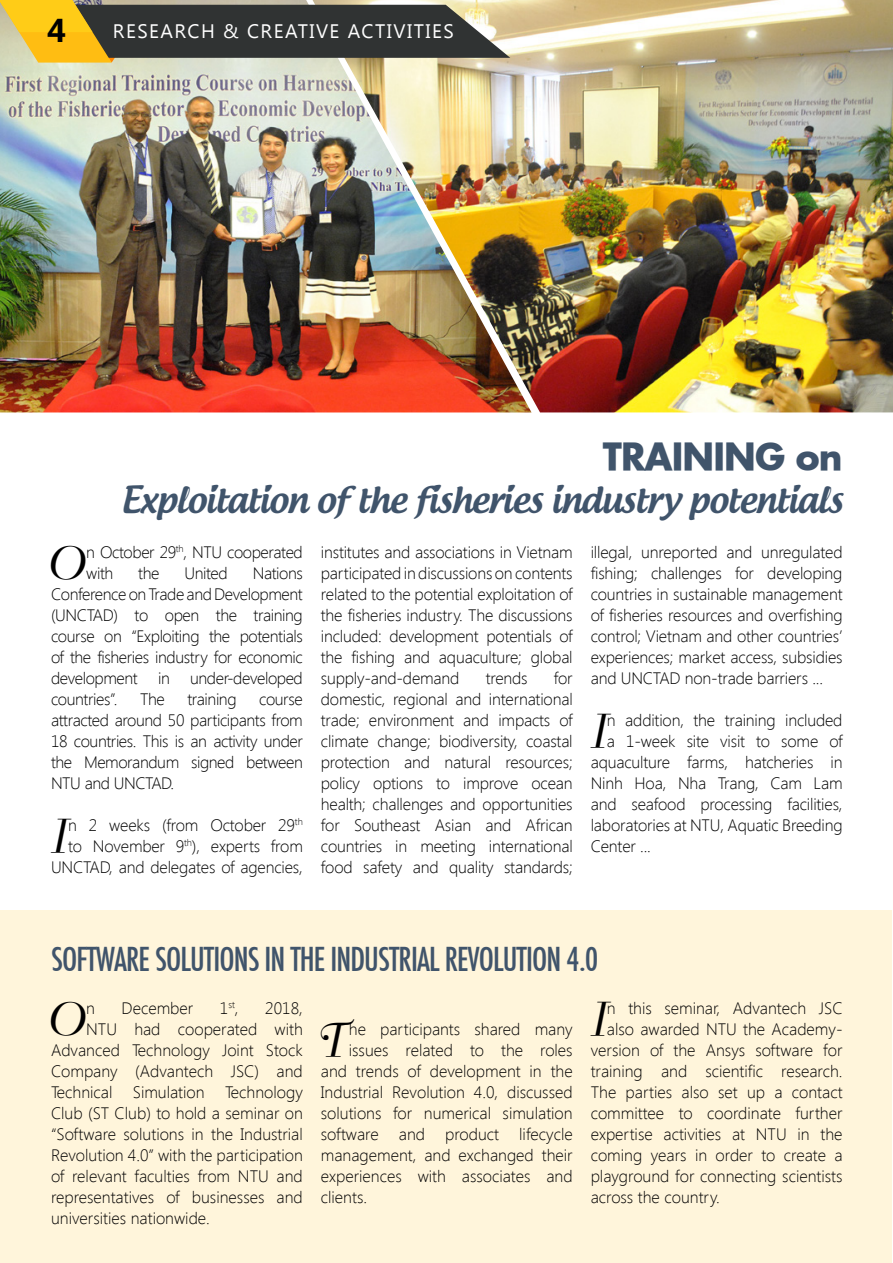
<style>
.page{position:relative;width:893px;height:1263px;background:#fff}
.page>*{position:absolute;margin:0;border:0;box-sizing:border-box;transform-origin:0 0}
.t1{font:46.2px "SFU Belle";color:#000}
.t2{font:36px "SFU Function Condensed";letter-spacing:-.025em;color:#40546b}
.t3{font:36px "UTM Androgyne";letter-spacing:-.025em;color:#40546b}
.t4{font:700 36px "SFU Futura";letter-spacing:-.025em;color:#40546b}
.t5{font:700 33px "Segoe UI";color:#000}
.t6{font:19.5px "Segoe UI";letter-spacing:.075em;color:#fff}
.t7{font:300 16.5px/21px "Segoe UI";color:#000;text-align:justify}
.t8{font:300 16.5px/21px "Segoe UI";letter-spacing:-.025em;color:#000}
</style>
<div class="page">
<div style="left:0;top:910px;width:891px;height:352px;background:#fff5db"></div>
<img style="left:0;top:63px;width:313px;height:349px">
<img style="left:313px;top:0;width:580px;height:412px">
<svg style="left:0;top:0;width:510px;height:63px;background:#736b4b"></svg>
<h3 class="t5" style="left:47px;top:7px;width:20px">4</h3>
<p class="t6" style="left:113px;top:18px;width:342px">RESEARCH &amp; CREATIVE ACTIVITIES</p>
<h2 class="t4" style="left:603px;top:426px;width:241px">TRAINING on</h2>
<h2 class="t3" style="left:121px;top:468px;width:723px">Exploitation of the fisheries industry potentials</h2>
<h1 class="t1" style="left:43px;top:526px;width:40px">O</h1>
<p class="t8" style="left:86px;top:541px;width:218px">n October 29<sup>th</sup>, NTU cooperated with</p>
<p class="t7" style="left:138px;top:562px;width:23px">the</p>
<p class="t7" style="left:184px;top:562px;width:45px">United</p>
<p class="t7" style="left:51px;top:562px;width:253px;text-indent:202px">Nations Conference on Trade and Development (UNCTAD) to open the training course on “Exploiting the potentials of the fisheries industry for economic development in under-developed countries”.</p>
<p class="t7" style="left:140px;top:688px;width:26px">The</p>
<p class="t8" style="left:187px;top:688px;width:51px">training</p>
<p class="t7" style="left:51px;top:688px;width:253px;text-indent:208px">course attracted around 50 participants from 18 countries. This is an activity under the Memorandum signed between NTU and UNCTAD.</p>
<h1 class="t1" style="left:48px;top:799px;width:16px">I</h1>
<p class="t7" style="left:51px;top:814px;width:253px;text-align:right">n 2 weeks (from October 29<sup>th </sup>to November 9<sup>th</sup>), experts from<br>UNCTAD, and delegates of agencies,</p>
<p class="t7" style="left:321px;top:541px;width:253px">institutes and associations in Vietnam participated in discussions on contents related to the potential exploitation of the fisheries industry. The discussions included: development potentials of the fishing and aquaculture; global supply-and-demand</p>
<p class="t7" style="left:321px;top:667px;width:253px;text-indent:233px">for domestic, regional and international trade; environment and impacts of climate change; biodiversity, coastal protection and natural resources; policy options to improve ocean health; challenges and opportunities for Southeast Asian and African countries in meeting international food safety and quality standards;</p>
<p class="t7" style="left:486px;top:667px;width:43px">trends</p>
<p class="t7" style="left:591px;top:541px;width:253px">illegal, unreported and unregulated fishing; challenges for developing countries in sustainable management of fisheries resources and overfishing control; Vietnam and other countries’ experiences; market access, subsidies and UNCTAD non-trade barriers ...</p>
<h1 class="t1" style="left:588px;top:694px;width:16px">I</h1>
<p class="t7" style="left:607px;top:709px;width:237px">n addition, the training included</p>
<p class="t7" style="left:607px;top:730px;width:237px">a 1-week site visit to some of</p>
<p class="t7" style="left:591px;top:751px;width:253px">aquaculture farms, hatcheries in</p>
<p class="t7" style="left:591px;top:772px;width:253px">Ninh Hoa, Nha Trang, Cam Lam</p>
<p class="t7" style="left:591px;top:793px;width:253px">and seafood processing facilities,</p>
<p class="t7" style="left:591px;top:814px;width:253px">laboratories at NTU, Aquatic Breeding</p>
<p class="t7" style="left:591px;top:835px;width:62px">Center ...</p>
<h2 class="t2" style="left:51px;top:931px;width:549px">SOFTWARE SOLUTIONS IN THE INDUSTRIAL REVOLUTION 4.0</h2>
<h1 class="t1" style="left:43px;top:982px;width:40px">O</h1>
<p class="t7" style="left:86px;top:997px;width:10px">n</p>
<p class="t7" style="left:122px;top:997px;width:73px">December</p>
<p class="t7" style="left:220px;top:997px;width:20px">1<sup>st</sup>,</p>
<p class="t7" style="left:265px;top:997px;width:39px">2018,</p>
<p class="t7" style="left:86px;top:1018px;width:218px">NTU had cooperated with</p>
<p class="t7" style="left:51px;top:1039px;width:253px">Advanced Technology Joint Stock</p>
<p class="t7" style="left:51px;top:1060px;width:253px">Company (Advantech JSC) and</p>
<p class="t7" style="left:51px;top:1081px;width:253px">Technical Simulation Technology</p>
<p class="t7" style="left:51px;top:1102px;width:253px">Club (ST Club) to hold a seminar on</p>
<p class="t7" style="left:51px;top:1123px;width:253px">“Software solutions in the Industrial</p>
<p class="t7" style="left:51px;top:1144px;width:253px">Revolution 4.0” with the participation</p>
<p class="t7" style="left:51px;top:1165px;width:253px">of relevant faculties from NTU and</p>
<p class="t7" style="left:51px;top:1186px;width:253px">representatives of businesses and</p>
<p class="t7" style="left:51px;top:1207px;width:160px">universities nationwide.</p>
<h1 class="t1" style="left:313px;top:1003px;width:32px">T</h1>
<p class="t7" style="left:349px;top:1018px;width:225px">he participants shared many</p>
<p class="t7" style="left:349px;top:1039px;width:225px">issues related to the roles</p>
<p class="t7" style="left:321px;top:1060px;width:253px">and trends of development in the</p>
<p class="t7" style="left:321px;top:1081px;width:253px">Industrial Revolution 4.0, discussed</p>
<p class="t7" style="left:321px;top:1102px;width:253px">solutions for numerical simulation</p>
<p class="t7" style="left:321px;top:1123px;width:253px">software and product lifecycle</p>
<p class="t7" style="left:321px;top:1144px;width:253px">management, and exchanged their</p>
<p class="t7" style="left:321px;top:1165px;width:253px">experiences with associates and</p>
<p class="t7" style="left:321px;top:1186px;width:48px">clients.</p>
<p class="t7" style="left:607px;top:997px;width:237px">n this seminar, Advantech JSC</p>
<p class="t7" style="left:607px;top:1018px;width:237px">also awarded NTU the Academy-</p>
<p class="t7" style="left:591px;top:1039px;width:253px">version of the Ansys software for</p>
<p class="t7" style="left:591px;top:1060px;width:253px">training and scientific research.</p>
<p class="t7" style="left:591px;top:1081px;width:253px">The parties also set up a contact</p>
<p class="t7" style="left:591px;top:1102px;width:253px">committee to coordinate further</p>
<p class="t7" style="left:591px;top:1123px;width:253px">expertise activities at NTU in the</p>
<p class="t7" style="left:591px;top:1144px;width:253px">coming years in order to create a</p>
<p class="t7" style="left:591px;top:1165px;width:253px">playground for connecting scientists</p>
<p class="t7" style="left:591px;top:1186px;width:130px">across the country.</p>
<h1 class="t1" style="left:588px;top:982px;width:16px">I</h1>
</div>
